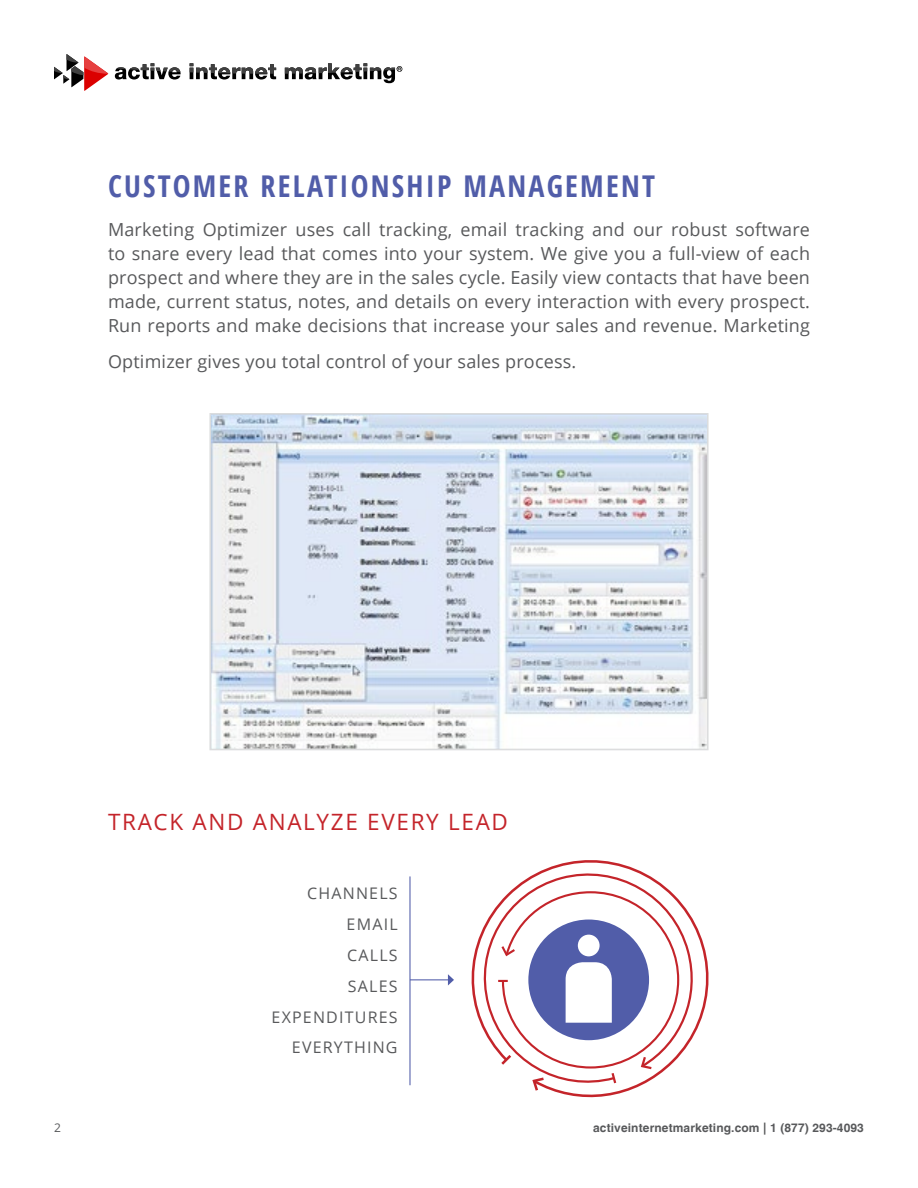
<style>
.page{position:relative;width:918px;height:1188px;background:#fff}
.page>*{position:absolute;margin:0;border:0;box-sizing:border-box;transform-origin:0 0}
.t1{font:700 condensed 30px "Open Sans";letter-spacing:.075em;color:#515da9}
.t2{font:22.5px "Open Sans";letter-spacing:.075em;color:#c4242a}
.t3{font:18px/24px "Open Sans";letter-spacing:.01em;color:#58595b;text-align:justify}
.t4{font:16.05px "Open Sans";letter-spacing:.075em;color:#58595b}
.t5{font:700 12px "Helvetica LT";letter-spacing:.01em;color:#58595b}
.t6{font:12px "Open Sans";color:#58595b}
</style>
<div class="page">
<img style="left:212px;top:416px;width:494px;height:331px">
<div style="left:209px;top:413px;width:500px;height:337px;border:2px solid #dcddde"></div>
<svg style="left:471px;top:860px;width:238px;height:238px"></svg>
<svg style="left:498px;top:890px;width:182px;height:203px"></svg>
<div style="left:578px;top:935px;width:22px;height:21px;background:#fff;border-radius:50%"></div>
<hr style="left:409px;top:876px;width:2px;height:209px;background:#515da9">
<hr style="left:410px;top:979px;width:39px;height:1px;background:#515da9">
<svg style="left:448px;top:974px;width:6px;height:12px"></svg>
<svg style="left:54px;top:54px;width:54px;height:37px"></svg>
<svg style="left:115px;top:63px;width:287px;height:20px"></svg>
<h1 class="t1" style="left:108px;top:165px;width:549px">CUSTOMER RELATIONSHIP MANAGEMENT</h1>
<p class="t3" style="left:108px;top:217px;width:704px">Marketing Optimizer uses call tracking, email tracking and our robust software to snare every lead that comes into your system. We give you a full-view of each prospect and where they are in the sales cycle. Easily view contacts that have been made, current status, notes, and details on every interaction with every prospect.<br>Run reports and make decisions that increase your sales and revenue. Marketing</p>
<p class="t3" style="left:108px;top:349px;width:470px">Optimizer gives you total control of your sales process.</p>
<p class="t2" style="left:108px;top:806px;width:275px">track and analyze every</p>
<p class="t2" style="left:448px;top:806px;width:61px">lead</p>
<p class="t4" style="left:307px;top:882px;width:92px">channe ls</p>
<p class="t4" style="left:347px;top:913px;width:53px">email</p>
<p class="t4" style="left:347px;top:944px;width:52px">calls</p>
<p class="t4" style="left:348px;top:975px;width:51px">sales</p>
<p class="t4" style="left:272px;top:1006px;width:128px">expenditures</p>
<p class="t4" style="left:292px;top:1037px;width:12px">everyth</p>
<p class="t4" style="left:367px;top:1037px;width:32px">ing</p>
<p class="t6" style="left:54px;top:1120px;width:8px">2</p>
<p class="t5" style="left:593px;top:1120px;width:272px">activeinternetmarketing.com | 1 (877) 293-4093</p>
</div>
